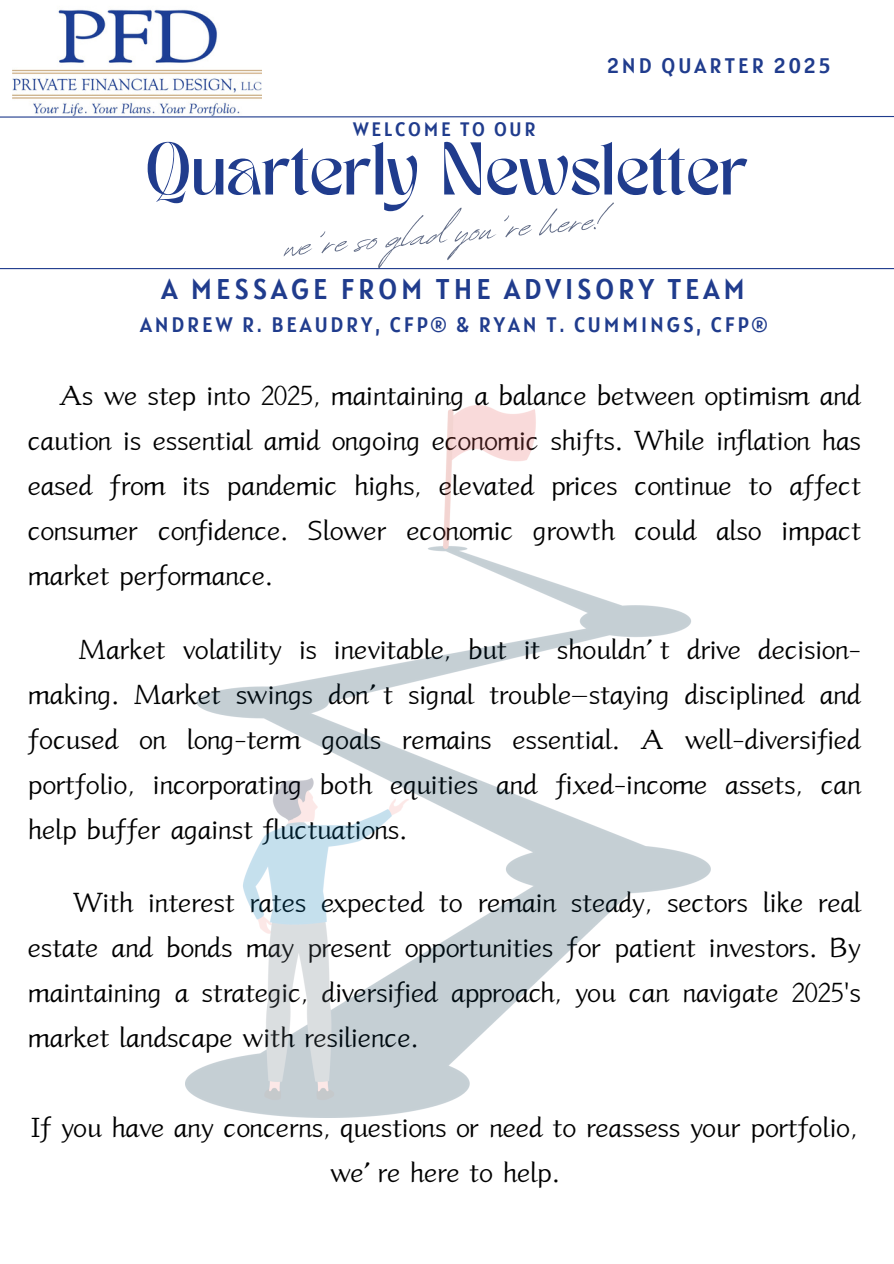
<style>
.page{position:relative;width:894px;height:1264px;background:#fff}
.page>*{position:absolute;margin:0;border:0;box-sizing:border-box;transform-origin:0 0}
.t1{font:57.45px "Revive 80 Signature";color:#5f6a85}
.t2{font:52.2px "TANMERINGUE";color:#203c8d}
.t3{font:32.55px/45px "Canva Zhou Yi Qing Ke Ben Latin";color:#000;text-align:justify}
.t4{font:28.35px "Alatsi";letter-spacing:.14em;color:#203c8d}
.t5{font:21px "Alatsi";letter-spacing:.145em;color:#203c8d}
.t6{font:20.85px "Alatsi";letter-spacing:.14em;color:#203c8d}
.t7{font:19.35px "Alatsi";letter-spacing:.14em;color:#203c8d}
</style>
<div class="page">
<hr style="left:0;top:268px;width:893px;height:1px;background:#203c8d">
<svg style="left:0;top:116px;width:893px;height:2px;background:#8090be"></svg>
<img style="left:12px;top:9px;width:249px;height:107px">
<img style="left:185px;top:405px;width:525px;height:712px">
<p class="t7" style="left:353px;top:117px;width:184px">WELCOME TO OUR</p>
<p class="t5" style="left:607px;top:52px;width:225px">2ND QUARTER 2025</p>
<h1 class="t2" style="left:145px;top:142px;width:604px">Quarterly Newsletter</h1>
<p class="t1" style="left:280px;top:203px;width:323px;rotate:-5deg">we're so glad you're here!</p>
<p class="t4" style="left:161px;top:271px;width:585px">A MESSAGE FROM THE ADVISORY TEAM</p>
<h2 class="t6" style="left:140px;top:311px;width:628px">ANDREW R. BEAUDRY, CFP® &amp; RYAN T. CUMMINGS, CFP®</h2>
<p class="t3" style="left:28px;top:373px;width:834px;text-indent:31px">As we step into 2025, maintaining a balance between optimism and caution is essential amid ongoing economic shifts. While inflation has eased from its pandemic highs, elevated prices continue to affect consumer confidence. Slower economic growth could also impact market performance.</p>
<p class="t3" style="left:28px;top:626px;width:834px;text-indent:51px">Market volatility is inevitable, but it shouldn’t drive decision&shy;making. Market swings don’t signal trouble—staying disciplined and focused on long-term goals remains essential. A well-diversified portfolio, incorporating both equities and fixed-income assets, can help buffer against fluctuations.</p>
<p class="t3" style="left:28px;top:879px;width:834px;text-indent:45px">With interest rates expected to remain steady, sectors like real estate and bonds may present opportunities for patient investors. By maintaining a strategic, diversified approach, you can navigate 2025's market landscape with resilience.</p>
<p class="t3" style="left:31px;top:1104px;width:827px;text-align:center">If you have any concerns, questions or need to reassess your portfolio, we’re here to help.</p>
</div>
